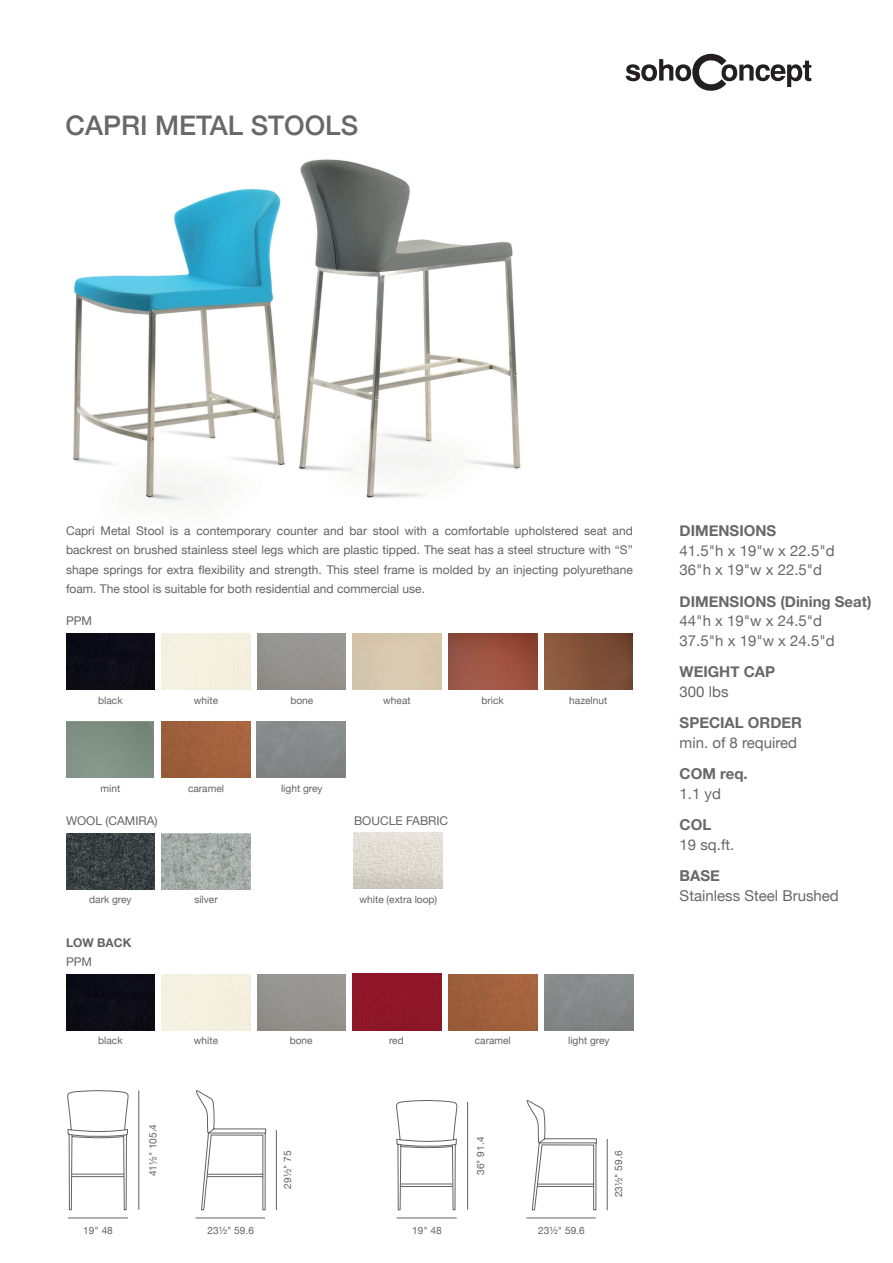
<style>
.page{position:relative;width:893px;height:1263px;background:#fff}
.page>*{position:absolute;margin:0;border:0;box-sizing:border-box;transform-origin:0 0}
.t1{font:500 27px "Helvetica Neue";color:#696869}
.t2{font:15px/19.5px "Helvetica Neue";color:#696869}
.t3{font:700 15px "Helvetica Neue";color:#696869}
.t4{font:12px/19.5px "Helvetica Neue";color:#636366;text-align:justify}
.t5{font:700 12px "Helvetica Neue";color:#636366}
.t6{font:10.2px "Helvetica Neue";color:#636366}
</style>
<div class="page">
<img style="left:73px;top:159px;width:448px;height:347px">
<svg style="left:626px;top:54px;width:185px;height:37px"></svg>
<hr style="left:68px;top:1218px;width:60px;height:1px;background:#636366">
<hr style="left:397px;top:1218px;width:60px;height:1px;background:#636366">
<hr style="left:196px;top:1218px;width:69px;height:1px;background:#636366">
<hr style="left:526px;top:1218px;width:70px;height:1px;background:#636366">
<hr style="left:139px;top:1090px;width:1px;height:120px;background:#636366">
<hr style="left:467px;top:1102px;width:1px;height:108px;background:#636366">
<hr style="left:276px;top:1130px;width:1px;height:80px;background:#636366">
<hr style="left:607px;top:1139px;width:1px;height:71px;background:#636366">
<img style="left:258px;top:634px;width:88px;height:55px">
<div style="left:162px;top:634px;width:88px;height:56px;background:#f5f0e0"></div>
<div style="left:162px;top:974px;width:88px;height:56px;background:#f5f0e0"></div>
<img style="left:66px;top:634px;width:89px;height:56px">
<img style="left:66px;top:974px;width:89px;height:56px">
<img style="left:257px;top:974px;width:88px;height:56px">
<img style="left:66px;top:833px;width:89px;height:56px">
<img style="left:162px;top:833px;width:88px;height:56px">
<img style="left:448px;top:634px;width:89px;height:55px">
<img style="left:544px;top:634px;width:89px;height:55px">
<div style="left:353px;top:974px;width:88px;height:56px;background:#8e1728"></div>
<img style="left:449px;top:974px;width:88px;height:56px">
<img style="left:162px;top:722px;width:88px;height:55px">
<img style="left:354px;top:832px;width:89px;height:56px">
<svg style="left:196px;top:1090px;width:70px;height:120px"></svg>
<svg style="left:527px;top:1100px;width:70px;height:110px"></svg>
<svg style="left:67px;top:1090px;width:62px;height:120px"></svg>
<svg style="left:396px;top:1100px;width:62px;height:110px"></svg>
<h1 class="t1" style="left:66px;top:103px;width:294px">CAPRI METAL STOOLS</h1>
<p class="t4" style="left:66px;top:522px;width:568px">Capri Metal Stool is a contemporary counter and bar stool with a comfortable upholstered seat and backrest on brushed stainless steel legs which are plastic tipped. The seat has a steel structure with “S” shape springs for extra flexibility and strength. This steel frame is molded by an injecting polyurethane foam. The stool is suitable for both residential and commercial use.</p>
<p class="t3" style="left:680px;top:519px;width:98px">DIMENSIONS</p>
<p class="t2" style="left:680px;top:541px;width:157px">41.5"h x 19"w x 22.5"d<br>36"h x 19"w x 22.5"d</p>
<p class="t3" style="left:680px;top:589px;width:193px">DIMENSIONS (Dining Seat)</p>
<p class="t2" style="left:680px;top:612px;width:157px">44"h x 19"w x 24.5"d<br>37.5"h x 19"w x 24.5"d</p>
<p class="t3" style="left:680px;top:660px;width:97px">WEIGHT CAP</p>
<p class="t2" style="left:680px;top:682px;width:50px">300 lbs</p>
<p class="t3" style="left:680px;top:711px;width:124px">SPECIAL ORDER</p>
<p class="t2" style="left:680px;top:733px;width:119px">min. of 8 required</p>
<p class="t3" style="left:680px;top:762px;width:70px">COM req.</p>
<p class="t2" style="left:680px;top:784px;width:43px">1.1 yd</p>
<p class="t3" style="left:680px;top:813px;width:33px">COL</p>
<p class="t2" style="left:680px;top:835px;width:56px">19 sq.ft.</p>
<p class="t3" style="left:680px;top:864px;width:42px">BASE</p>
<p class="t2" style="left:680px;top:886px;width:161px">Stainless Steel Brushed</p>
<p class="t4" style="left:66px;top:612px;width:28px">PPM</p>
<p class="t6" style="left:98px;top:693px;width:26px">black</p>
<p class="t6" style="left:194px;top:693px;width:26px">white</p>
<p class="t6" style="left:290px;top:693px;width:24px">bone</p>
<p class="t6" style="left:383px;top:693px;width:29px">wheat</p>
<p class="t6" style="left:481px;top:693px;width:24px">brick</p>
<p class="t6" style="left:569px;top:693px;width:40px">hazelnut</p>
<p class="t6" style="left:101px;top:781px;width:21px">mint</p>
<p class="t6" style="left:188px;top:781px;width:38px">caramel</p>
<p class="t6" style="left:281px;top:781px;width:43px">light grey</p>
<p class="t4" style="left:354px;top:811px;width:96px">BOUCLE FABRIC</p>
<p class="t4" style="left:66px;top:811px;width:93px">WOOL (CAMIRA)</p>
<p class="t6" style="left:360px;top:892px;width:79px">white (extra loop)</p>
<p class="t6" style="left:89px;top:892px;width:44px">dark grey</p>
<p class="t6" style="left:194px;top:892px;width:25px">silver</p>
<p class="t5" style="left:66px;top:933px;width:67px">LOW BACK</p>
<p class="t4" style="left:66px;top:952px;width:28px">PPM</p>
<p class="t6" style="left:194px;top:1033px;width:26px">white</p>
<p class="t6" style="left:290px;top:1033px;width:24px">bone</p>
<p class="t6" style="left:475px;top:1033px;width:38px">caramel</p>
<p class="t6" style="left:568px;top:1033px;width:43px">light grey</p>
<p class="t6" style="left:98px;top:1033px;width:26px">black</p>
<p class="t6" style="left:389px;top:1033px;width:16px">red</p>
<p class="t6" style="left:145px;top:1176px;width:54px;rotate:-90deg">41½" 105.4</p>
<p class="t6" style="left:473px;top:1175px;width:40px;rotate:-90deg">36" 91.4</p>
<p class="t6" style="left:280px;top:1189px;width:40px;rotate:-90deg">29½" 75</p>
<p class="t6" style="left:611px;top:1197px;width:48px;rotate:-90deg">23½" 59.6</p>
<p class="t6" style="left:83px;top:1223px;width:31px">19" 48</p>
<p class="t6" style="left:207px;top:1223px;width:48px">23½" 59.6</p>
<p class="t6" style="left:412px;top:1223px;width:31px">19" 48</p>
<p class="t6" style="left:538px;top:1223px;width:48px">23½" 59.6</p>
</div>
